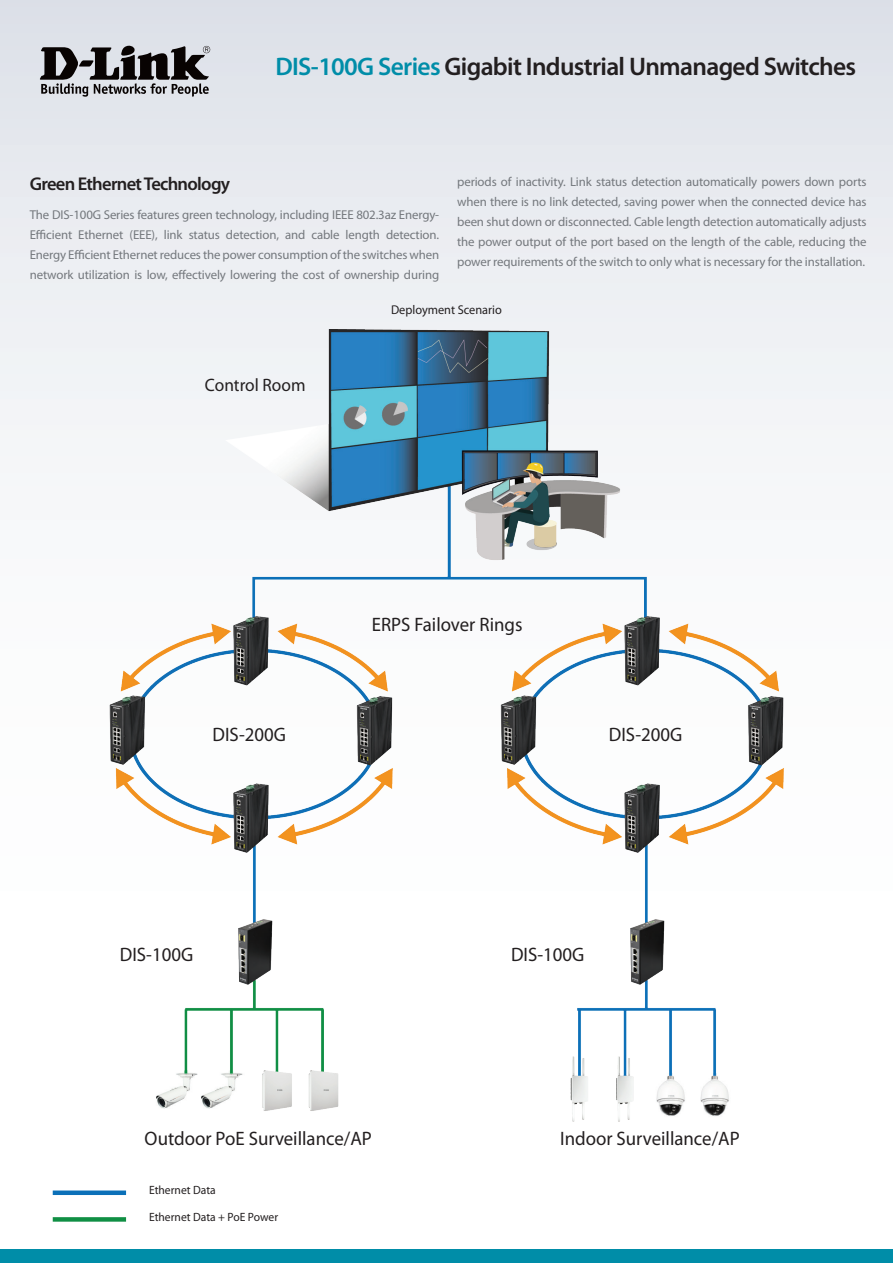
<style>
.page{position:relative;width:893px;height:1263px;background:#fff}
.page>*{position:absolute;margin:0;border:0;box-sizing:border-box;transform-origin:0 0}
.t1{font:600 25.5px "Myriad Pro";letter-spacing:-.025em;color:#231f20}
.t2{font:19.5px "Myriad Pro";color:#231f20}
.t3{font:600 18.6px "Myriad Pro";letter-spacing:-.04em;color:#231f20}
.t4{font:18px "Myriad Pro";color:#231f20}
.t5{font:12.9px/20px "Myriad Pro";letter-spacing:-.01em;color:#74787d;text-align:justify}
.t6{font:12.75px "Myriad Pro";color:#231f20}
.t7{font:12px "Myriad Pro";color:#231f20}
.s1{color:#008da8}
</style>
<div class="page">
<div style="left:0;top:0;width:893px;height:1084px;background:linear-gradient(to bottom,#e3e6ec,#fff)"></div>
<div style="left:0;top:1249px;width:893px;height:14px;background:#008da8"></div>
<svg style="left:40px;top:46px;width:170px;height:51px;background:#807f83"></svg>
<img style="left:107px;top:330px;width:679px;height:792px">
<div style="left:53px;top:1217px;width:73px;height:5px;background:#108f44"></div>
<div style="left:53px;top:1190px;width:73px;height:5px;background:#0b70b8"></div>
<h1 class="t1" style="left:275px;top:51px;width:582px"><span class="s1">DIS-100G Series</span> Gigabit Industrial Unmanaged Switches</h1>
<h3 class="t3" style="left:30px;top:172px;width:202px">Green Ethernet Technology</h3>
<p class="t5" style="left:30px;top:205px;width:411px">The DIS-100G Series features green technology, including IEEE 802.3az Energy-Efficient Ethernet (EEE), link status detection, and cable length detection.<br>Energy Efficient Ethernet reduces the power consumption of the switches when network utilization is low, effectively lowering the cost of ownership during</p>
<p class="t5" style="left:457px;top:172px;width:411px">periods of inactivity. Link status detection automatically powers down ports when there is no link detected, saving power when the connected device has been shut down or disconnected. Cable length detection automatically adjusts the power output of the port based on the length of the cable, reducing the power requirements of the switch to only what is necessary for the installation.</p>
<h3 class="t4" style="left:205px;top:374px;width:102px">Control Room</h3>
<p class="t6" style="left:391px;top:301px;width:112px">Deployment Scenario</p>
<h2 class="t2" style="left:372px;top:612px;width:152px">ERPS Failover Rings</h2>
<h2 class="t2" style="left:213px;top:723px;width:75px">DIS-200G</h2>
<h2 class="t2" style="left:609px;top:723px;width:75px">DIS-200G</h2>
<h2 class="t2" style="left:120px;top:943px;width:75px">DIS-100G</h2>
<h2 class="t2" style="left:511px;top:943px;width:75px">DIS-100G</h2>
<h2 class="t2" style="left:145px;top:1126px;width:229px">Outdoor PoE Surveillance/AP</h2>
<h2 class="t2" style="left:560px;top:1126px;width:181px">Indoor Surveillance/AP</h2>
<p class="t7" style="left:149px;top:1183px;width:68px">Ethernet Data</p>
<p class="t7" style="left:149px;top:1210px;width:131px">Ethernet Data + PoE Power</p>
</div>
